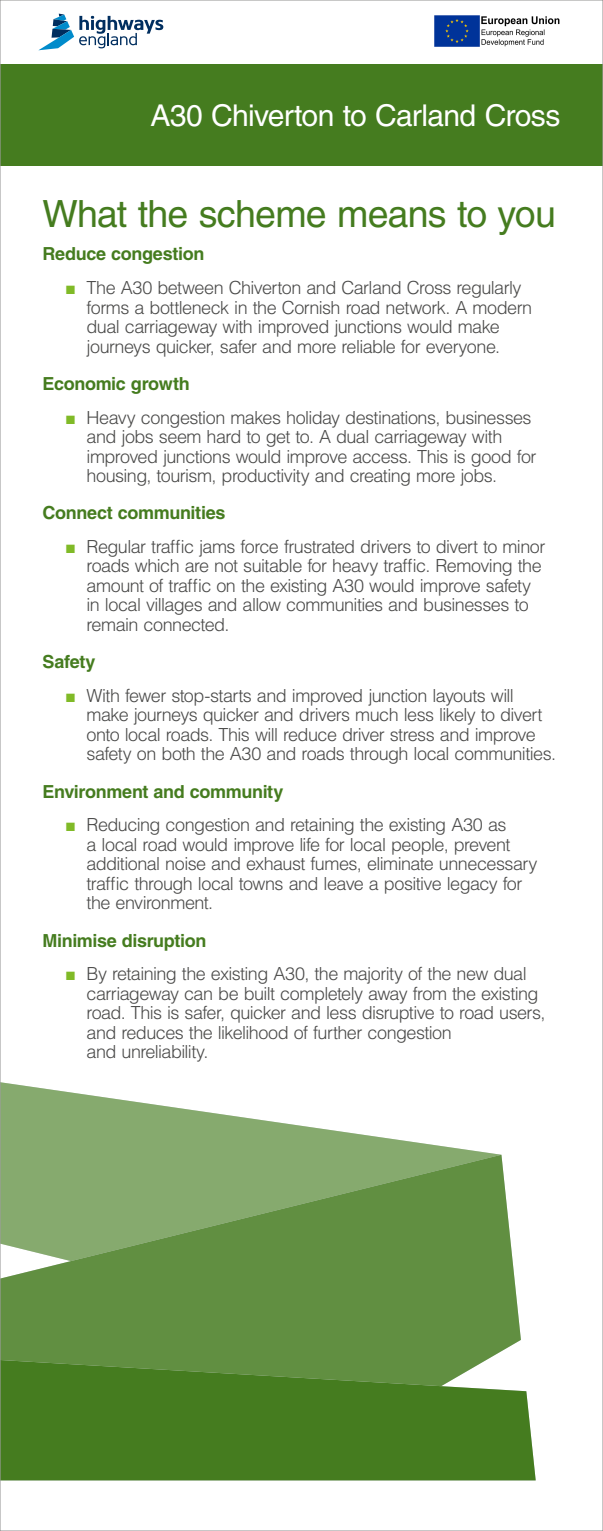
<style>
.page{position:relative;width:603px;height:1531px;background:#fff}
.page>*{position:absolute;margin:0;border:0;box-sizing:border-box;transform-origin:0 0}
.t1{font:37.5px "Helvetica LT Std";letter-spacing:-.02em;color:#457c1f}
.t2{font:30px "Helvetica LT Std";letter-spacing:-.02em;color:#fff}
.t3{font:300 18px/19.5px "Helvetica LT Std";letter-spacing:-.03em;color:#4a4a49}
.t4{font:700 18px "Helvetica LT Std";letter-spacing:-.02em;color:#457c1f}
.s1{font-family:"Arial";font-weight:400;color:#80ba27}
</style>
<div class="page">
<div style="left:2px;top:1386px;width:533px;height:94px;background:#457c1f"></div>
<svg style="left:2px;top:1082px;width:499px;height:73px"></svg>
<svg style="left:2px;top:1155px;width:518px;height:231px;background:#6e9951"></svg>
<div style="left:0;top:64px;width:602px;height:102px;background:#457c1f"></div>
<img style="left:434px;top:16px;width:126px;height:30px">
<svg style="left:39px;top:14px;width:124px;height:36px"></svg>
<h2 class="t2" style="left:150px;top:98px;width:411px">A30 Chiverton to Carland Cross</h2>
<h1 class="t1" style="left:43px;top:192px;width:514px">What the scheme means to you</h1>
<p class="t4" style="left:43px;top:243px;width:163px">Reduce congestion</p>
<p class="t3" style="left:86px;top:278px;width:447px;text-indent:-21px"><span class="s1">■</span> The A30 between Chiverton and Carland Cross regularly forms a bottleneck in the Cornish road network. A modern dual carriageway with improved junctions would make journeys quicker, safer and more reliable for everyone.</p>
<p class="t4" style="left:43px;top:373px;width:149px">Economic growth</p>
<p class="t3" style="left:86px;top:407px;width:451px;text-indent:-21px"><span class="s1">■</span> Heavy congestion makes holiday destinations, businesses and jobs seem hard to get to. A dual carriageway with improved junctions would improve access. This is good for housing, tourism, productivity and creating more jobs.</p>
<p class="t4" style="left:43px;top:502px;width:184px">Connect communities</p>
<p class="t3" style="left:86px;top:537px;width:460px;text-indent:-21px"><span class="s1">■</span> Regular traffic jams force frustrated drivers to divert to minor roads which are not suitable for heavy traffic. Removing the amount of traffic on the existing A30 would improve safety in local villages and allow communities and businesses to remain connected.</p>
<p class="t4" style="left:43px;top:651px;width:54px">Safety</p>
<p class="t3" style="left:86px;top:685px;width:471px;text-indent:-21px"><span class="s1">■</span> With fewer stop-starts and improved junction layouts will make journeys quicker and drivers much less likely to divert onto local roads. This will reduce driver stress and improve safety on both the A30 and roads through local communities.</p>
<p class="t4" style="left:43px;top:780px;width:242px">Environment and community</p>
<p class="t3" style="left:86px;top:815px;width:452px;text-indent:-21px"><span class="s1">■</span> Reducing congestion and retaining the existing A30 as<br>a local road would improve life for local people, prevent additional noise and exhaust fumes, eliminate unnecessary traffic through local towns and leave a positive legacy for the environment.</p>
<p class="t4" style="left:43px;top:929px;width:165px">Minimise disruption</p>
<p class="t3" style="left:86px;top:964px;width:460px;text-indent:-21px"><span class="s1">■</span> By retaining the existing A30, the majority of the new dual carriageway can be built completely away from the existing road. This is safer, quicker and less disruptive to road users, and reduces the likelihood of further congestion<br>and unreliability.</p>
</div>
